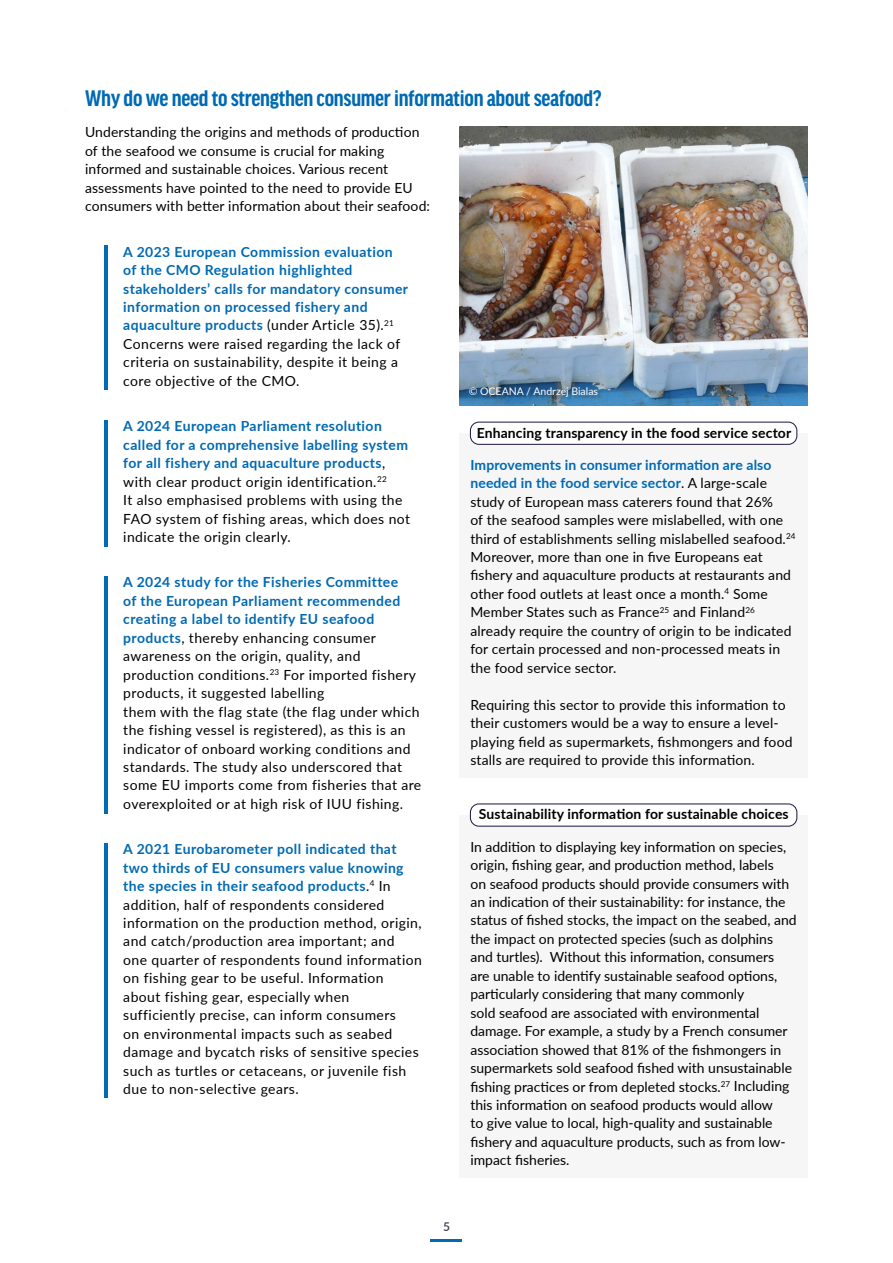
<style>
.page{position:relative;width:893px;height:1263px;background:#fff}
.page>*{position:absolute;margin:0;border:0;box-sizing:border-box;transform-origin:0 0}
.t1{font:700 condensed 24px "Good Headline Pro";letter-spacing:-.01em;color:#006ab3}
.t2{font:13.95px/18.5px "Lato";letter-spacing:.01em;color:#000}
.t3{font:13.95px/18.5px "Lato";letter-spacing:.03em;color:#000}
.t4{font:700 13.95px/18.5px "Lato";letter-spacing:.03em;color:#006ab3}
.t5{font:700 13.95px "Lato";letter-spacing:.01em;color:#000}
.t6{font:600 12px "Lato";color:#343c46}
.t7{font:10.5px "Lato";color:#fff}
.s1{font-weight:400;color:#000}
.s2{font-weight:700;color:#006ab3}
</style>
<div class="page">
<hr style="left:431px;top:1240px;width:31px;height:2px;background:#006ab3">
<div style="left:459px;top:433px;width:349px;height:345px;background:#f6f6f6"></div>
<div style="left:459px;top:815px;width:349px;height:363px;background:#f6f6f6"></div>
<div style="left:470px;top:422px;width:327px;height:22px;background:#fff;border-radius:9px"></div>
<div style="left:470px;top:422px;width:327px;height:23px;border:1px solid #22214a;border-radius:9px"></div>
<div style="left:470px;top:804px;width:327px;height:22px;background:#fff;border-radius:9px"></div>
<div style="left:470px;top:803px;width:327px;height:24px;border:1px solid #22214a;border-radius:9px"></div>
<img style="left:459px;top:126px;width:349px;height:280px">
<div style="left:471px;top:389px;width:131px;height:12px;background:#000;opacity:.3"></div>
<hr style="left:105px;top:245px;width:3px;height:144px;background:#006ab3">
<hr style="left:105px;top:420px;width:3px;height:127px;background:#006ab3">
<hr style="left:105px;top:576px;width:3px;height:237px;background:#006ab3">
<hr style="left:105px;top:843px;width:3px;height:254px;background:#006ab3">
<h1 class="t1" style="left:85px;top:87px;width:518px">Why do we need to strengthen consumer information about seafood?</h1>
<p class="t2" style="left:85px;top:122px;width:347px">Understanding the origins and methods of production of the seafood we consume is crucial for making informed and sustainable choices. Various recent assessments have pointed to the need to provide EU consumers with better information about their seafood:</p>
<p class="t4" style="left:123px;top:242px;width:286px">A 2023 European Commission evaluation of the CMO Regulation highlighted stakeholders’ calls for mandatory consumer information on processed fishery and aquaculture products <span class="s1">(under Article 35).</span><sup>21<br></sup><span class="s1">Concerns were raised regarding the lack of criteria on sustainability, despite it being a core objective of the CMO.</span></p>
<p class="t3" style="left:123px;top:416px;width:288px"><span class="s2">A 2024 European Parliament resolution called for a comprehensive labelling system for all fishery and aquaculture products</span>, with clear product origin identification.<sup>22<br></sup>It also emphasised problems with using the FAO system of fishing areas, which does not indicate the origin clearly.</p>
<p class="t3" style="left:123px;top:573px;width:300px"><span class="s2">A 2024 study for the Fisheries Committee<br>of the European Parliament recommended creating a label to identify EU seafood products</span>, thereby enhancing consumer awareness on the origin, quality, and production conditions.<sup>23</sup> For imported fishery products, it suggested labelling<br>them with the flag state (the flag under which the fishing vessel is registered), as this is an indicator of onboard working conditions and standards. The study also underscored that some EU imports come from fisheries that are overexploited or at high risk of IUU fishing.</p>
<p class="t3" style="left:123px;top:839px;width:300px"><span class="s2">A 2021 Eurobarometer poll indicated that two thirds of EU consumers value knowing the species in their seafood products</span>.<sup>4</sup> In addition, half of respondents considered information on the production method, origin, and catch/production area important; and<br>one quarter of respondents found information on fishing gear to be useful. Information about fishing gear, especially when sufficiently precise, can inform consumers<br>on environmental impacts such as seabed damage and bycatch risks of sensitive species such as turtles or cetaceans, or juvenile fish due to non-selective gears.</p>
<p class="t7" style="left:469px;top:383px;width:131px">© OCEANA / Andrzej Bialas</p>
<p class="t5" style="left:477px;top:422px;width:316px">Enhancing transparency in the food service sector</p>
<p class="t2" style="left:470px;top:455px;width:327px"><span class="s2">Improvements in consumer information are also needed in the food service sector</span>. A large-scale study of European mass caterers found that 26%<br>of the seafood samples were mislabelled, with one third of establishments selling mislabelled seafood.<sup>24<br></sup>Moreover, more than one in five Europeans eat fishery and aquaculture products at restaurants and other food outlets at least once a month.<sup>4</sup> Some Member States such as France<sup>25</sup> and Finland<sup>26 </sup>already require the country of origin to be indicated for certain processed and non-processed meats in the food service sector.</p>
<p class="t2" style="left:470px;top:695px;width:324px">Requiring this sector to provide this information to their customers would be a way to ensure a level&shy;playing field as supermarkets, fishmongers and food stalls are required to provide this information.</p>
<p class="t5" style="left:479px;top:804px;width:311px">Sustainability information for sustainable choices</p>
<p class="t2" style="left:470px;top:837px;width:328px">In addition to displaying key information on species, origin, fishing gear, and production method, labels<br>on seafood products should provide consumers with an indication of their sustainability: for instance, the status of fished stocks, the impact on the seabed, and the impact on protected species (such as dolphins and turtles). Without this information, consumers are unable to identify sustainable seafood options, particularly considering that many commonly<br>sold seafood are associated with environmental damage. For example, a study by a French consumer association showed that 81% of the fishmongers in supermarkets sold seafood fished with unsustainable fishing practices or from depleted stocks.<sup>27</sup> Including this information on seafood products would allow<br>to give value to local, high-quality and sustainable fishery and aquaculture products, such as from low&shy;impact fisheries.</p>
<p class="t6" style="left:443px;top:1218px;width:8px">5</p>
</div>
